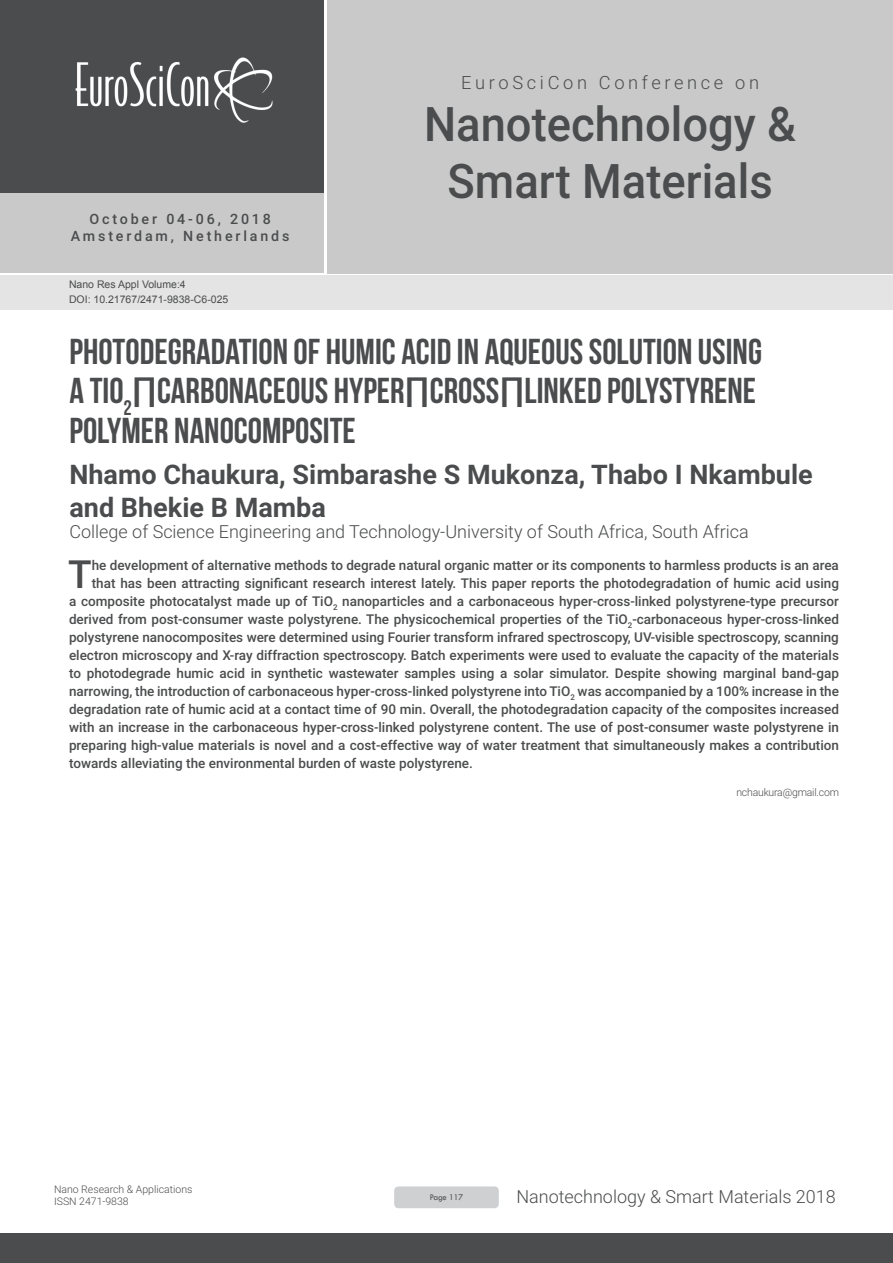
<style>
.page{position:relative;width:893px;height:1263px;background:#fff}
.page>*{position:absolute;margin:0;border:0;box-sizing:border-box;transform-origin:0 0}
.t1{font:500 47.7px/57.2px "Roboto";color:#4b4c4d;text-align:center;scale:.95 1}
.Abstract{font:500 38.85px "Roboto";color:#4b4c4d}
.t2{font:36px/39.6px "Bebas Neue";color:#4b4c4d}
.t3{font:700 27px/32.4px "Roboto";color:#4b4c4d}
.t4{font:300 18.3px "Roboto";letter-spacing:.2em;color:#4b4c4d}
.t5{font:300 18px "Roboto";color:#4b4c4d}
.t6{font:500 14.25px/17.1px "Roboto";letter-spacing:.2em;color:#4b4c4d;text-align:center}
.Abstract-2{font:500 13.5px "Roboto";color:#4b4c4d}
.t7{font:10.5px "Arial";color:#4b4c4d}
.Biography{font:300 10.5px/12.6px "Roboto";color:#4b4c4d}
.Biography-2{font:300 10.5px "Roboto";letter-spacing:-.02em;color:#4b4c4d}
.t8{font:9px "Tw Cen";letter-spacing:-.01em;color:#4b4c4d;scale:.95 1}
.s1{font-family:"Roboto";font-weight:500}
</style>
<div class="page">
<div style="left:0;top:0;width:323px;height:193px;background:#4b4c4d"></div>
<div style="left:1px;top:193px;width:323px;height:80px;background:#c9c9c9"></div>
<div style="left:327px;top:0;width:566px;height:273px;background:#c9c9c9"></div>
<img style="left:75px;top:57px;width:198px;height:66px">
<div style="left:0;top:1233px;width:893px;height:30px;background:#4b4c4d"></div>
<div style="left:1px;top:275px;width:892px;height:35px;background:#e4e4e4"></div>
<div style="left:394px;top:1186px;width:105px;height:22px;background:#cfd0d2;border-radius:4px"></div>
<p class="t6" style="left:71px;top:210px;width:220px">October 04-06, 2018<br>Amsterdam, Netherlands</p>
<p class="t7" style="left:69px;top:278px;width:118px">Nano Res Appl Volume:4</p>
<p class="t7" style="left:69px;top:292px;width:161px">DOI: 10.21767/2471-9838-C6-025</p>
<h3 class="t4" style="left:461px;top:69px;width:299px">EuroSciCon Conference on</h3>
<h1 class="t1" style="left:424px;top:94px;width:393px">Nanotechnology &amp;<br>Smart Materials</h1>
<p class="t2" style="left:69px;top:331px;width:694px">PHOTODEGRADATION OF HUMIC ACID IN AQUEOUS SOLUTION USING<br>A TIO<sub>2</sub><span class="s1">∏</span>CARBONACEOUS HYPER<span class="s1">∏</span>CROSS<span class="s1">∏</span>LINKED POLYSTYRENE<br>POLYMER NANOCOMPOSITE</p>
<p class="t3" style="left:69px;top:458px;width:745px">Nhamo Chaukura, Simbarashe S Mukonza, Thabo I Nkambule and Bhekie B Mamba</p>
<p class="t5" style="left:69px;top:519px;width:681px">College of Science Engineering and Technology-University of South Africa, South Africa</p>
<p class="Abstract" style="left:68px;top:547px;width:25px">T</p>
<p class="Abstract-2" style="left:92px;top:555px;width:749px">he development of alternative methods to degrade natural organic matter or its components to harmless products is an area</p>
<p class="Abstract-2" style="left:92px;top:573px;width:749px">that has been attracting significant research interest lately. This paper reports the photodegradation of humic acid using</p>
<p class="Abstract-2" style="left:69px;top:591px;width:771px">a composite photocatalyst made up of TiO<sub>2</sub> nanoparticles and a carbonaceous hyper-cross-linked polystyrene-type precursor</p>
<p class="Abstract-2" style="left:69px;top:609px;width:771px">derived from post-consumer waste polystyrene. The physicochemical properties of the TiO<sub>2</sub>-carbonaceous hyper-cross-linked</p>
<p class="Abstract-2" style="left:69px;top:627px;width:771px">polystyrene nanocomposites were determined using Fourier transform infrared spectroscopy, UV-visible spectroscopy, scanning</p>
<p class="Abstract-2" style="left:69px;top:645px;width:771px">electron microscopy and X-ray diffraction spectroscopy. Batch experiments were used to evaluate the capacity of the materials</p>
<p class="Abstract-2" style="left:69px;top:663px;width:771px">to photodegrade humic acid in synthetic wastewater samples using a solar simulator. Despite showing marginal band-gap</p>
<p class="Abstract-2" style="left:69px;top:681px;width:771px">narrowing, the introduction of carbonaceous hyper-cross-linked polystyrene into TiO<sub>2</sub> was accompanied by a 100% increase in the</p>
<p class="Abstract-2" style="left:69px;top:699px;width:771px">degradation rate of humic acid at a contact time of 90 min. Overall, the photodegradation capacity of the composites increased</p>
<p class="Abstract-2" style="left:69px;top:717px;width:771px">with an increase in the carbonaceous hyper-cross-linked polystyrene content. The use of post-consumer waste polystyrene in</p>
<p class="Abstract-2" style="left:69px;top:735px;width:771px">preparing high-value materials is novel and a cost-effective way of water treatment that simultaneously makes a contribution</p>
<p class="Abstract-2" style="left:69px;top:753px;width:405px">towards alleviating the environmental burden of waste polystyrene.</p>
<p class="Biography-2" style="left:736px;top:785px;width:104px">nchaukura@gmail.com</p>
<p class="Biography" style="left:54px;top:1182px;width:140px">Nano Research &amp; Applications<br>ISSN 2471-9838</p>
<p class="t8" style="left:430px;top:1192px;width:36px">Page 117</p>
<h3 class="t5" style="left:516px;top:1183px;width:321px">Nanotechnology &amp; Smart Materials 2018</h3>
</div>
